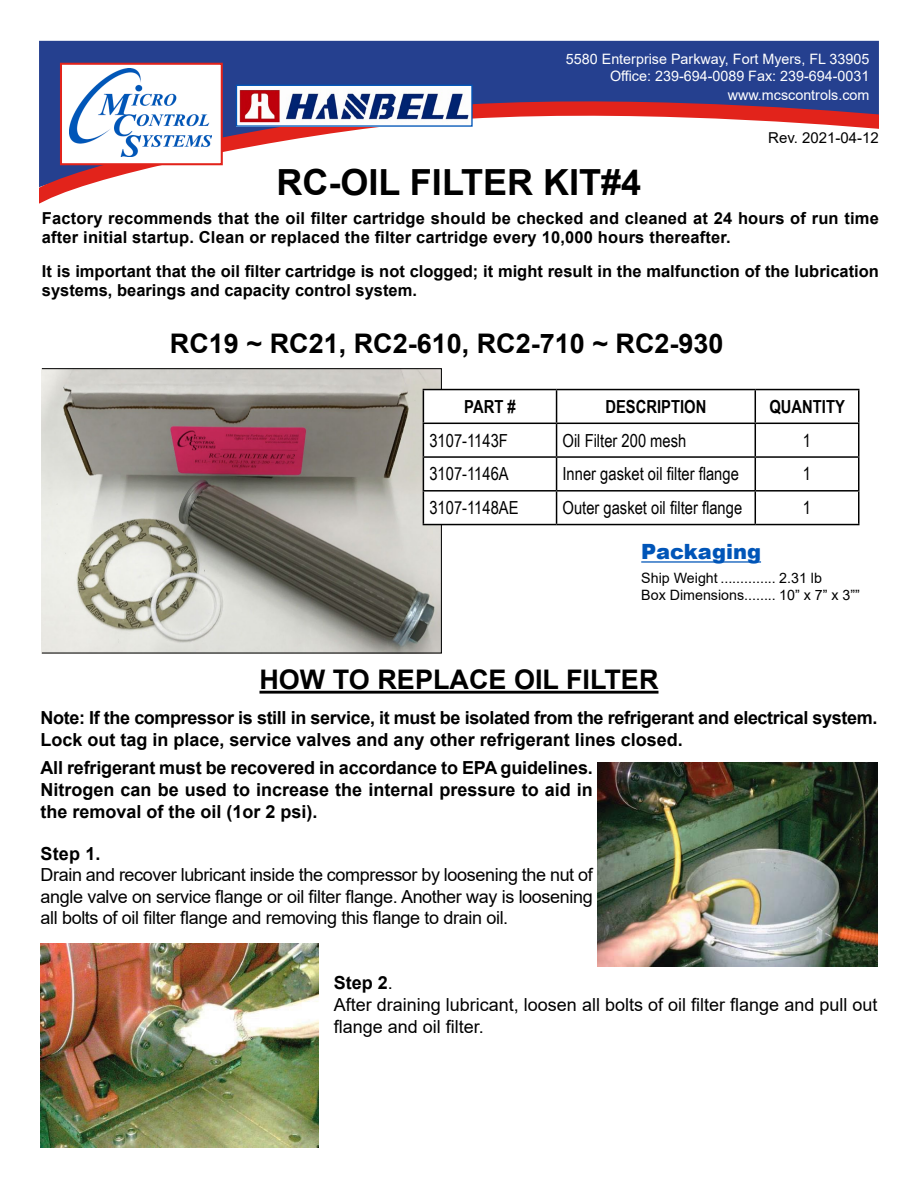
<style>
.page{position:relative;width:918px;height:1188px;background:#fff}
.page>*{position:absolute;margin:0;border:0;box-sizing:border-box;transform-origin:0 0}
.t1{font:700 36px "Arial";color:#000}
.t2{font:700 27px "Arial";color:#000}
.t3{font:900 21px "Arial";color:#0055b8}
.t4{font:18px/21.6px "Arial";color:#000;text-align:justify}
.t5{font:700 18px/21.6px "Arial";letter-spacing:-.02em;color:#000}
.t6{font:700 18px/21.6px "Arial";color:#000;text-align:justify}
.t7{font:18px "Arial Narrow";color:#000}
.t8{font:700 18px "Arial Narrow";color:#000}
.t9{font:700 16.5px/19.8px "Arial";letter-spacing:.01em;color:#000}
.t10{font:15px "Arial";color:#000}
.t11{font:14.4px/17.2px "Arial";color:#fff;text-align:right}
.t12{font:14.25px/17.1px "Arial";color:#000}
.s1{font-weight:700}
</style>
<div class="page">
<img style="left:44px;top:371px;width:396px;height:280px">
<hr style="left:259px;top:691px;width:400px;height:3px;background:#000">
<img style="left:598px;top:763px;width:280px;height:204px">
<img style="left:40px;top:943px;width:278px;height:204px">
<svg style="left:424px;top:390px;width:434px;height:134px"></svg>
<hr style="left:423px;top:389px;width:134px;height:1px;background:#000">
<hr style="left:423px;top:390px;width:1px;height:33px;background:#000">
<hr style="left:557px;top:389px;width:198px;height:1px;background:#000">
<hr style="left:556px;top:390px;width:1px;height:33px;background:#000">
<hr style="left:755px;top:389px;width:104px;height:1px;background:#000">
<hr style="left:755px;top:390px;width:1px;height:33px;background:#000">
<hr style="left:858px;top:390px;width:2px;height:33px;background:#000">
<hr style="left:423px;top:423px;width:134px;height:1px;background:#000">
<hr style="left:423px;top:424px;width:1px;height:32px;background:#000">
<hr style="left:557px;top:423px;width:198px;height:1px;background:#000">
<hr style="left:556px;top:424px;width:1px;height:32px;background:#000">
<hr style="left:755px;top:423px;width:104px;height:1px;background:#000">
<hr style="left:755px;top:424px;width:1px;height:32px;background:#000">
<hr style="left:858px;top:424px;width:2px;height:32px;background:#000">
<hr style="left:423px;top:456px;width:134px;height:2px;background:#000">
<hr style="left:423px;top:458px;width:1px;height:32px;background:#000">
<hr style="left:557px;top:456px;width:198px;height:2px;background:#000">
<hr style="left:556px;top:458px;width:1px;height:32px;background:#000">
<hr style="left:755px;top:456px;width:104px;height:2px;background:#000">
<hr style="left:755px;top:458px;width:1px;height:32px;background:#000">
<hr style="left:858px;top:458px;width:2px;height:32px;background:#000">
<hr style="left:423px;top:490px;width:134px;height:2px;background:#000">
<hr style="left:423px;top:492px;width:1px;height:32px;background:#000">
<hr style="left:557px;top:490px;width:198px;height:2px;background:#000">
<hr style="left:556px;top:492px;width:1px;height:32px;background:#000">
<hr style="left:755px;top:490px;width:104px;height:2px;background:#000">
<hr style="left:755px;top:492px;width:1px;height:32px;background:#000">
<hr style="left:858px;top:492px;width:2px;height:32px;background:#000">
<hr style="left:423px;top:524px;width:134px;height:1px;background:#000">
<hr style="left:557px;top:524px;width:198px;height:1px;background:#000">
<hr style="left:755px;top:524px;width:104px;height:1px;background:#000">
<hr style="left:641px;top:561px;width:120px;height:2px;background:#0055b8">
<div style="left:39px;top:41px;width:840px;height:60px;background:#25408f"></div>
<svg style="left:39px;top:101px;width:840px;height:103px"></svg>
<div style="left:61px;top:64px;width:161px;height:100px;background:#fff"></div>
<img style="left:69px;top:68px;width:143px;height:89px">
<div style="left:60px;top:63px;width:163px;height:102px;border:2px solid #e2231b"></div>
<img style="left:238px;top:87px;width:233px;height:38px">
<div style="left:236px;top:85px;width:237px;height:42px;border:1px solid #0055b8"></div>
<p class="t11" style="left:566px;top:50px;width:305px">5580 Enterprise Parkway, Fort Myers, FL 33905<br>Office: 239-694-0089 Fax: 239-694-0031</p>
<p class="t11" style="left:728px;top:86px;width:143px">www.mcscontrols.com</p>
<h1 class="t1" style="left:277px;top:157px;width:366px">RC-OIL FILTER KIT#4</h1>
<p class="t10" style="left:768px;top:127px;width:112px">Rev. 2021-04-12</p>
<p class="t9" style="left:42px;top:208px;width:838px">Factory recommends that the oil filter cartridge should be checked and cleaned at 24 hours of run time after initial startup. Clean or replaced the filter cartridge every 10,000 hours thereafter.</p>
<p class="t9" style="left:42px;top:261px;width:839px">It is important that the oil filter cartridge is not clogged; it might result in the malfunction of the lubrication systems, bearings and capacity control system.</p>
<h2 class="t2" style="left:170px;top:325px;width:555px">RC19 ~ RC21, RC2-610, RC2-710 ~ RC2-930</h2>
<p class="t8" style="left:464px;top:393px;width:53px">PART #</p>
<p class="t8" style="left:605px;top:393px;width:102px">DESCRIPTION</p>
<p class="t8" style="left:769px;top:393px;width:77px">QUANTITY</p>
<p class="t7" style="left:429px;top:427px;width:80px">3107-1143F</p>
<p class="t7" style="left:563px;top:427px;width:125px">Oil Filter 200 mesh</p>
<p class="t7" style="left:803px;top:427px;width:10px">1</p>
<p class="t7" style="left:429px;top:461px;width:81px">3107-1146A</p>
<p class="t7" style="left:563px;top:461px;width:178px">Inner gasket oil filter flange</p>
<p class="t7" style="left:803px;top:461px;width:10px">1</p>
<p class="t7" style="left:429px;top:495px;width:91px">3107-1148AE</p>
<p class="t7" style="left:563px;top:495px;width:181px">Outer gasket oil filter flange</p>
<p class="t7" style="left:803px;top:495px;width:10px">1</p>
<p class="t3" style="left:641px;top:537px;width:121px">Packaging</p>
<p class="t12" style="left:641px;top:570px;width:220px">Ship Weight .............. 2.31 lb<br>Box Dimensions........ 10” x 7” x 3””</p>
<h2 class="t2" style="left:259px;top:661px;width:401px">HOW TO REPLACE OIL FILTER</h2>
<p class="t5" style="left:40px;top:707px;width:839px">Note: If the compressor is still in service, it must be isolated from the refrigerant and electrical system.<br>Lock out tag in place, service valves and any other refrigerant lines closed.</p>
<p class="t6" style="left:40px;top:757px;width:554px">All refrigerant must be recovered in accordance to EPA guidelines.<br>Nitrogen can be used to increase the internal pressure to aid in the removal of the oil (1or 2 psi).</p>
<p class="t6" style="left:40px;top:843px;width:62px">Step 1.</p>
<p class="t4" style="left:40px;top:864px;width:554px">Drain and recover lubricant inside the compressor by loosening the nut of angle valve on service flange or oil filter flange. Another way is loosening all bolts of oil filter flange and removing this flange to drain oil.</p>
<p class="t4" style="left:334px;top:972px;width:545px;text-align:left"><span class="s1">Step 2</span>.<br>After draining lubricant, loosen all bolts of oil filter flange and pull out flange and oil filter.</p>
</div>
